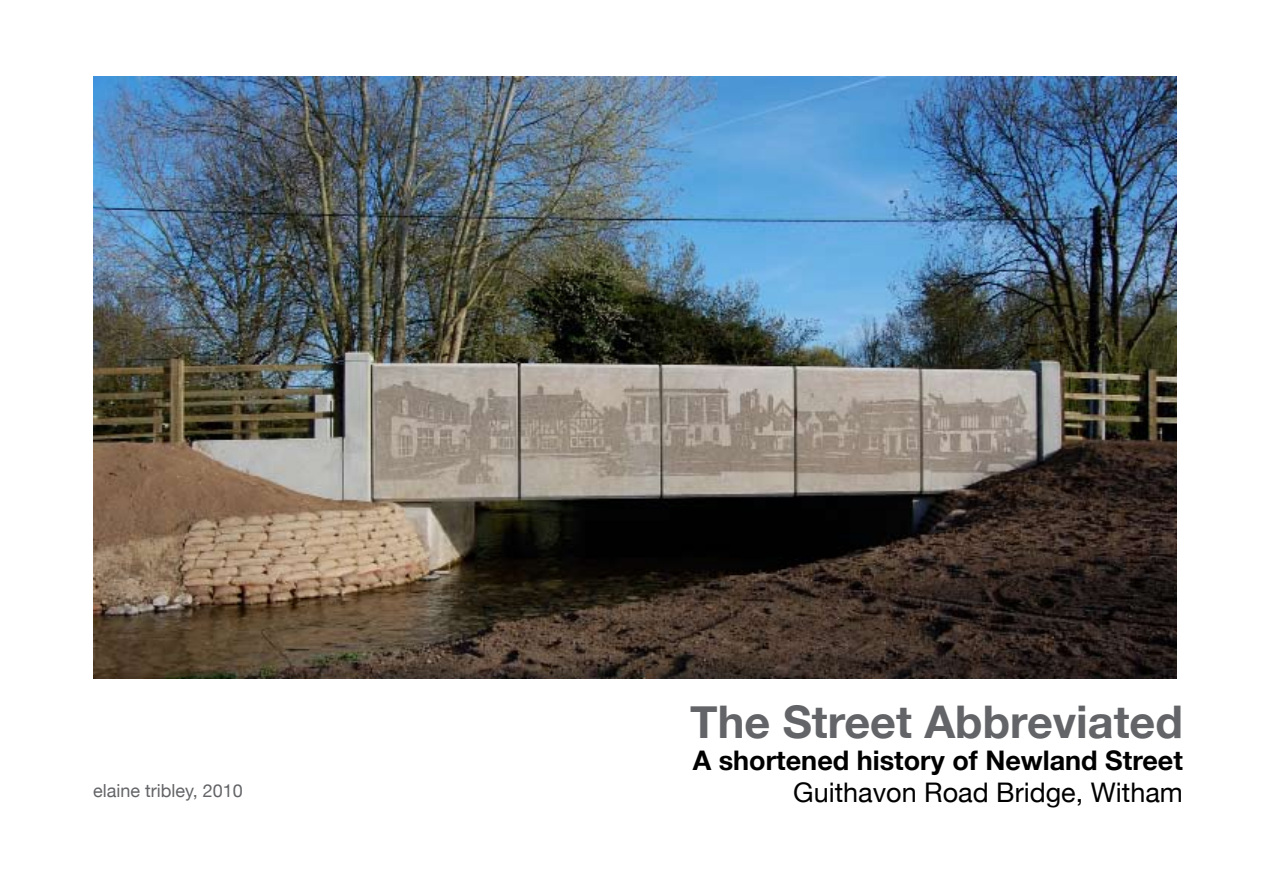
<style>
.page{position:relative;width:1263px;height:893px;background:#fff}
.page>*{position:absolute;margin:0;border:0;box-sizing:border-box;transform-origin:0 0}
.t1{font:700 45px "Helvetica Neue";color:#636467}
.t2{font:700 27px "Helvetica Neue";color:#000}
.t3{font:27px "Helvetica Neue";color:#000}
.t4{font:18px "Helvetica Neue";color:#636467}
</style>
<div class="page">
<img style="left:93px;top:77px;width:1083px;height:601px">
<p class="t4" style="left:93px;top:780px;width:151px">elaine tribley, 2010</p>
<h1 class="t1" style="left:690px;top:694px;width:494px">The Street Abbreviated</h1>
<p class="t2" style="left:693px;top:744px;width:492px">A shortened history of Newland Street</p>
<p class="t3" style="left:793px;top:777px;width:391px">Guithavon Road Bridge, Witham</p>
</div>
